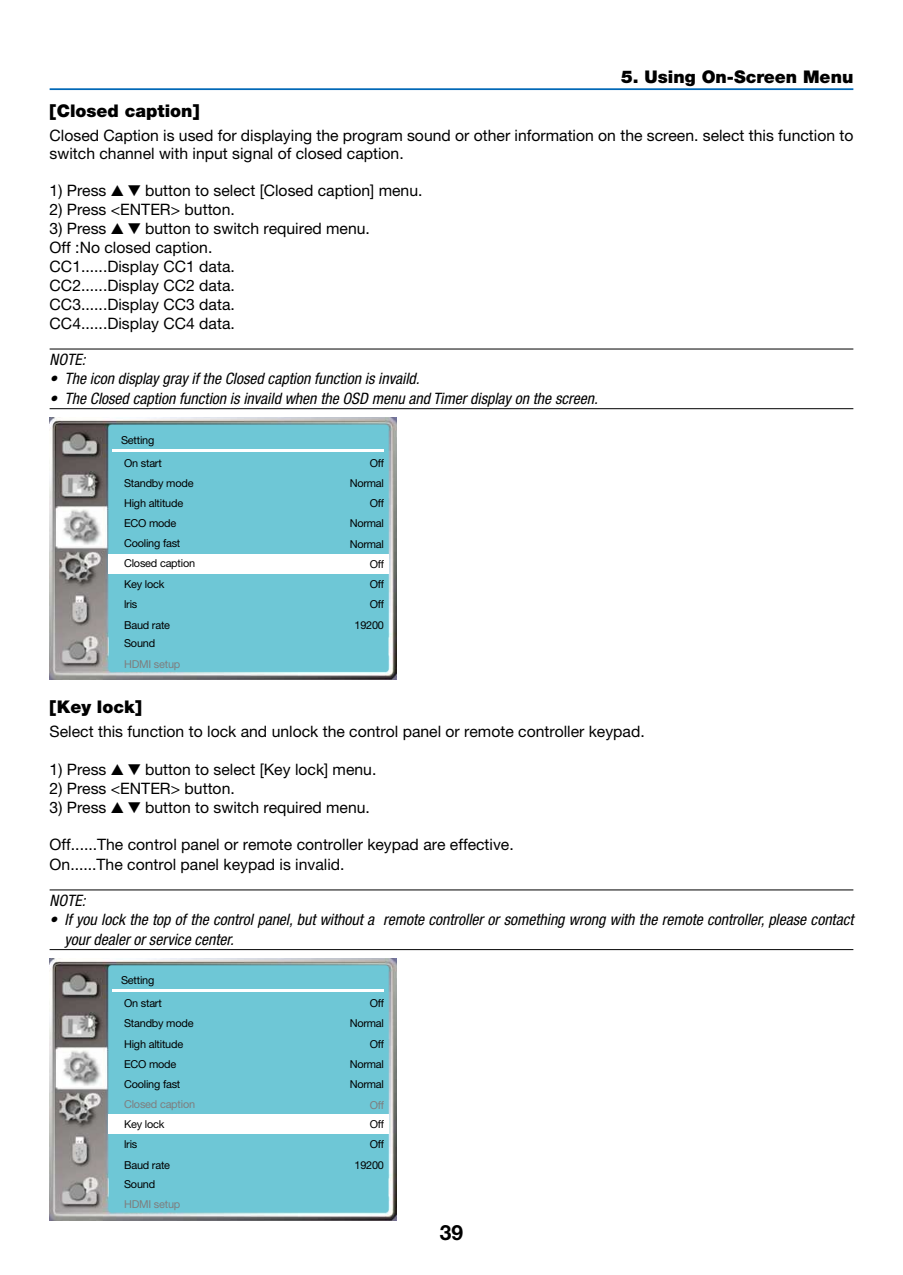
<style>
.page{position:relative;width:903px;height:1275px;background:#fff}
.page>*{position:absolute;margin:0;border:0;box-sizing:border-box;transform-origin:0 0}
.t1{font:700 21px "Helvetica Neue LT Pro";color:#000}
.t2{font:900 17.5px "Helvetica Neue LT Pro";color:#000}
.t3{font:15.75px/18.9px "Helvetica Neue LT Pro";color:#000}
.t4{font:italic condensed 15.75px/19.2px "Helvetica Neue LT Pro";color:#000}
.t5{font:10.85px/20.3px "Helvetica Neue LT Pro";letter-spacing:-.02em;color:#000;text-align:right}
.t6{font:10.85px "Helvetica Neue LT Pro";letter-spacing:-.02em;color:#7e7e7f}
</style>
<div class="page">
<hr style="left:50px;top:88px;width:803px;height:2px;background:#0068b7">
<hr style="left:50px;top:349px;width:803px;height:1px;background:#000">
<hr style="left:50px;top:408px;width:803px;height:1px;background:#000">
<img style="left:50px;top:418px;width:346px;height:262px">
<div style="left:108px;top:425px;width:280px;height:247px;background:#6ec7d6;border-radius:3px"></div>
<div style="left:108px;top:554px;width:280px;height:20px;background:#fff"></div>
<hr style="left:112px;top:449px;width:272px;height:3px;background:#fff">
<hr style="left:50px;top:889px;width:803px;height:1px;background:#000">
<hr style="left:50px;top:949px;width:803px;height:1px;background:#000">
<img style="left:50px;top:958px;width:346px;height:262px">
<div style="left:108px;top:965px;width:280px;height:247px;background:#6ec7d6;border-radius:3px"></div>
<div style="left:108px;top:1114px;width:280px;height:20px;background:#fff"></div>
<hr style="left:112px;top:989px;width:272px;height:3px;background:#fff">
<p class="t2" style="left:621px;top:67px;width:234px">5. Using On-Screen Menu</p>
<p class="t2" style="left:50px;top:100px;width:152px">[Closed caption]</p>
<p class="t3" style="left:50px;top:125px;width:805px">Closed Caption is used for displaying the program sound or other information on the screen. select this function to switch channel with input signal of closed caption.</p>
<p class="t3" style="left:50px;top:181px;width:374px">1) Press ▲ ▼ button to select [Closed caption] menu.</p>
<p class="t3" style="left:50px;top:200px;width:187px">2) Press &lt;ENTER&gt; button.</p>
<p class="t3" style="left:50px;top:219px;width:322px">3) Press ▲ ▼ button to switch required menu.<br>Off :No closed caption.<br>CC1......Display CC1 data.<br>CC2......Display CC2 data.<br>CC3......Display CC3 data.<br>CC4......Display CC4 data.</p>
<p class="t4" style="left:50px;top:350px;width:37px">NOTE:</p>
<p class="t4" style="left:50px;top:369px;width:372px">• The icon display gray if the Closed caption function is invaild.</p>
<p class="t4" style="left:50px;top:388px;width:550px">• The Closed caption function is invaild when the OSD menu and Timer display on the screen.</p>
<p class="t5" style="left:121px;top:430px;width:35px">Setting</p>
<p class="t5" style="left:124px;top:473px;width:73px;text-align:left">Standby mode<br>High altitude<br>ECO mode<br>Cooling fast<br>Closed caption<br>Key lock<br>lris<br>Baud rate</p>
<p class="t5" style="left:124px;top:633px;width:33px">Sound</p>
<p class="t5" style="left:124px;top:452px;width:39px">On start</p>
<p class="t6" style="left:124px;top:657px;width:58px">HDMI setup</p>
<p class="t5" style="left:350px;top:452px;width:36px">Off<br>Normal</p>
<p class="t5" style="left:350px;top:513px;width:36px">Normal</p>
<p class="t5" style="left:370px;top:493px;width:16px">Off</p>
<p class="t5" style="left:350px;top:534px;width:36px">Normal<br>Off<br>Off<br>Off<br>19200</p>
<p class="t2" style="left:50px;top:696px;width:94px">[Key lock]</p>
<p class="t3" style="left:50px;top:722px;width:597px">Select this function to lock and unlock the control panel or remote controller keypad.</p>
<p class="t3" style="left:50px;top:759px;width:328px">1) Press ▲ ▼ button to select [Key lock] menu.</p>
<p class="t3" style="left:50px;top:778px;width:187px">2) Press &lt;ENTER&gt; button.</p>
<p class="t3" style="left:50px;top:797px;width:322px">3) Press ▲ ▼ button to switch required menu.</p>
<p class="t3" style="left:50px;top:835px;width:466px">Off......The control panel or remote controller keypad are effective.<br>On......The control panel keypad is invalid.</p>
<p class="t4" style="left:50px;top:891px;width:37px">NOTE:</p>
<p class="t4" style="left:64px;top:910px;width:790px;text-indent:-15px">• If you lock the top of the control panel, but without a remote controller or something wrong with the remote controller, please contact your dealer or service center.</p>
<p class="t5" style="left:121px;top:970px;width:35px">Setting</p>
<p class="t5" style="left:124px;top:1013px;width:71px;text-align:left">Standby mode<br>High altitude<br>ECO mode<br>Cooling fast</p>
<p class="t6" style="left:124px;top:1097px;width:73px">Closed caption</p>
<p class="t5" style="left:124px;top:1114px;width:48px;text-align:left">Key lock lris<br>Baud rate</p>
<p class="t5" style="left:124px;top:1174px;width:33px">Sound</p>
<p class="t5" style="left:124px;top:993px;width:39px">On start</p>
<p class="t6" style="left:124px;top:1198px;width:58px">HDMI setup</p>
<p class="t5" style="left:350px;top:993px;width:36px">Off<br>Normal</p>
<p class="t5" style="left:350px;top:1054px;width:36px">Normal</p>
<p class="t5" style="left:370px;top:1033px;width:16px">Off</p>
<p class="t5" style="left:350px;top:1074px;width:36px">Normal</p>
<p class="t6" style="left:370px;top:1098px;width:16px">Off</p>
<p class="t5" style="left:354px;top:1114px;width:31px">Off<br>Off<br>19200</p>
<h1 class="t1" style="left:440px;top:1220px;width:25px">39</h1>
</div>
